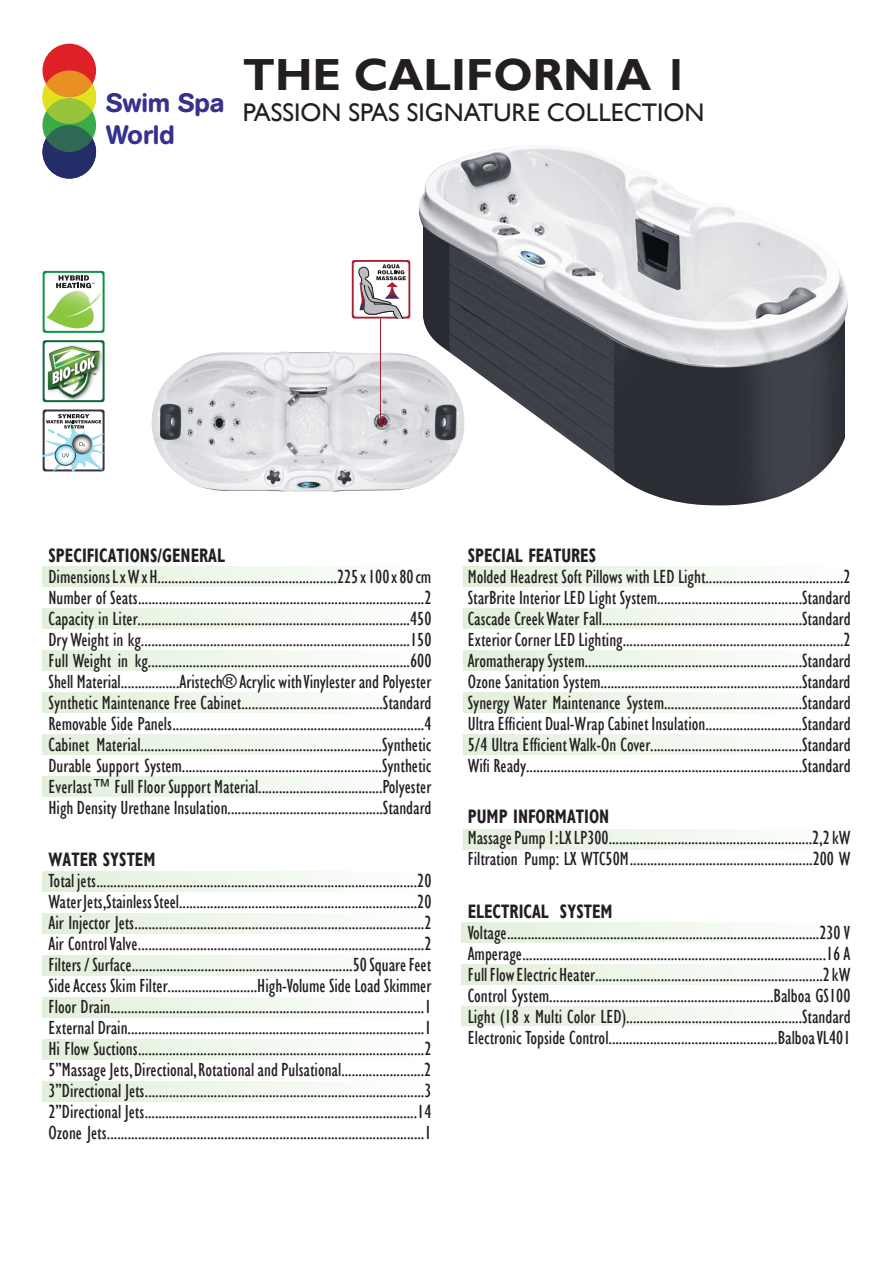
<style>
.page{position:relative;width:893px;height:1263px;background:#fff}
.page>*{position:absolute;margin:0;border:0;box-sizing:border-box;transform-origin:0 0}
.t1{font:700 45px "Gill Sans";color:#231f20}
.t2{font:500 26.4px/31.7px "AG Book Rounded";color:#35318f}
.t3{font:25.5px "Gill Sans";color:#231f20}
.t4{font:condensed 19.5px/21px "Gill Sans";color:#231f20}
.t5{font:700 condensed 19.5px "Gill Sans";color:#231f20;scale:.85 1}
</style>
<div class="page">
<svg style="left:43px;top:44px;width:53px;height:135px;background:#a57e53"></svg>
<div style="left:46px;top:125px;width:46px;height:27px;background:#2f6853;border-radius:50%"></div>
<div style="left:43px;top:609px;width:387px;height:19px;background:linear-gradient(to right,#e2f0db,#fefffe)"></div>
<div style="left:43px;top:913px;width:387px;height:20px;background:linear-gradient(to right,#e2f0db,#fefffe)"></div>
<div style="left:43px;top:693px;width:387px;height:19px;background:linear-gradient(to right,#e2f0db,#fefffe)"></div>
<div style="left:43px;top:997px;width:387px;height:20px;background:linear-gradient(to right,#e2f0db,#fefffe)"></div>
<div style="left:43px;top:776px;width:387px;height:20px;background:linear-gradient(to right,#e2f0db,#fefffe)"></div>
<div style="left:43px;top:1081px;width:387px;height:20px;background:linear-gradient(to right,#e2f0db,#fefffe)"></div>
<div style="left:43px;top:567px;width:387px;height:20px;background:linear-gradient(to right,#e2f0db,#fefffe)"></div>
<div style="left:43px;top:871px;width:387px;height:20px;background:linear-gradient(to right,#e2f0db,#fefffe)"></div>
<div style="left:43px;top:651px;width:387px;height:19px;background:linear-gradient(to right,#e2f0db,#fefffe)"></div>
<div style="left:43px;top:955px;width:387px;height:20px;background:linear-gradient(to right,#e2f0db,#fefffe)"></div>
<div style="left:43px;top:734px;width:387px;height:20px;background:linear-gradient(to right,#e2f0db,#fefffe)"></div>
<div style="left:43px;top:1039px;width:387px;height:20px;background:linear-gradient(to right,#e2f0db,#fefffe)"></div>
<div style="left:463px;top:609px;width:387px;height:19px;background:linear-gradient(to right,#e2f0db,#fefffe)"></div>
<div style="left:461px;top:964px;width:388px;height:20px;background:linear-gradient(to right,#e2f0db,#fefffe)"></div>
<div style="left:463px;top:693px;width:387px;height:19px;background:linear-gradient(to right,#e2f0db,#fefffe)"></div>
<div style="left:463px;top:567px;width:387px;height:20px;background:linear-gradient(to right,#e2f0db,#fefffe)"></div>
<div style="left:463px;top:829px;width:387px;height:20px;background:linear-gradient(to right,#e2f0db,#fefffe)"></div>
<div style="left:461px;top:922px;width:388px;height:20px;background:linear-gradient(to right,#e2f0db,#fefffe)"></div>
<div style="left:463px;top:651px;width:387px;height:19px;background:linear-gradient(to right,#e2f0db,#fefffe)"></div>
<div style="left:461px;top:1006px;width:388px;height:20px;background:linear-gradient(to right,#e2f0db,#fefffe)"></div>
<div style="left:463px;top:734px;width:387px;height:20px;background:linear-gradient(to right,#e2f0db,#fefffe)"></div>
<img style="left:418px;top:147px;width:430px;height:359px">
<img style="left:151px;top:351px;width:316px;height:142px">
<div style="left:43px;top:271px;width:62px;height:62px;background:linear-gradient(to right,#149649,#0a9242);border-radius:3px"></div>
<div style="left:45px;top:273px;width:58px;height:58px;background:#fff;border-radius:3px"></div>
<svg style="left:46px;top:275px;width:57px;height:54px"></svg>
<div style="left:43px;top:340px;width:62px;height:62px;background:#0c6638;border-radius:3px"></div>
<img style="left:44px;top:342px;width:61px;height:60px">
<div style="left:43px;top:409px;width:62px;height:62px;background:#363539;border-radius:3px"></div>
<div style="left:45px;top:411px;width:58px;height:58px;background:#fff;border-radius:3px"></div>
<svg style="left:43px;top:414px;width:62px;height:57px"></svg>
<svg style="left:352px;top:260px;width:58px;height:59px"></svg>
<div style="left:354px;top:262px;width:54px;height:55px;background:#fff;border-radius:2px"></div>
<svg style="left:357px;top:264px;width:53px;height:55px"></svg>
<hr style="left:380px;top:319px;width:1px;height:101px;background:#ab2032">
<h2 class="t2" style="left:106px;top:88px;width:120px">Swim Spa<br>World</h2>
<p class="t1" style="left:243px;top:48px;width:447px">THE CALIFORNIA 1</p>
<p class="t3" style="left:243px;top:98px;width:463px">PASSION SPAS SIGNATURE COLLECTION</p>
<p class="t5" style="left:49px;top:543px;width:209px">SPECIFICATIONS/GENERAL</p>
<p class="t4" style="left:49px;top:566px;width:384px">Dimensions L x W x H....................................................225 x 100 x 80 cm</p>
<p class="t4" style="left:49px;top:587px;width:384px">Number of Seats...................................................................................2</p>
<p class="t4" style="left:49px;top:608px;width:384px">Capacity in Liter...............................................................................450</p>
<p class="t4" style="left:49px;top:629px;width:384px">Dry Weight in kg..............................................................................150</p>
<p class="t4" style="left:49px;top:650px;width:384px">Full Weight in kg............................................................................600</p>
<p class="t4" style="left:49px;top:671px;width:384px">Shell Material.................Aristech® Acrylic with Vinylester and Polyester</p>
<p class="t4" style="left:49px;top:692px;width:384px">Synthetic Maintenance Free Cabinet.........................................Standard</p>
<p class="t4" style="left:49px;top:713px;width:384px">Removable Side Panels.........................................................................4</p>
<p class="t4" style="left:49px;top:734px;width:384px">Cabinet Material......................................................................Synthetic</p>
<p class="t4" style="left:49px;top:755px;width:384px">Durable Support System..........................................................Synthetic</p>
<p class="t4" style="left:49px;top:776px;width:384px">Everlast™ Full Floor Support Material....................................Polyester</p>
<p class="t4" style="left:49px;top:797px;width:384px">High Density Urethane Insulation.............................................Standard</p>
<p class="t5" style="left:49px;top:848px;width:127px">WATER SYSTEM</p>
<p class="t4" style="left:49px;top:870px;width:384px">Total jets.............................................................................................20</p>
<p class="t4" style="left:49px;top:891px;width:384px">Water Jets,Stainless Steel.....................................................................20</p>
<p class="t4" style="left:49px;top:912px;width:384px">Air Injector Jets....................................................................................2</p>
<p class="t4" style="left:49px;top:933px;width:384px">Air Control Valve...................................................................................2</p>
<p class="t4" style="left:49px;top:954px;width:384px">Filters / Surface................................................................50 Square Feet</p>
<p class="t4" style="left:49px;top:975px;width:384px">Side Access Skim Filter..........................High-Volume Side Load Skimmer</p>
<p class="t4" style="left:49px;top:996px;width:384px">Floor Drain...........................................................................................1</p>
<p class="t4" style="left:49px;top:1017px;width:384px">External Drain......................................................................................1</p>
<p class="t4" style="left:49px;top:1038px;width:384px">Hi Flow Suctions...................................................................................2</p>
<p class="t4" style="left:49px;top:1059px;width:384px">5”Massage Jets, Directional, Rotational and Pulsational........................2</p>
<p class="t4" style="left:49px;top:1080px;width:384px">3”Directional Jets.................................................................................3</p>
<p class="t4" style="left:49px;top:1101px;width:384px">2”Directional Jets...............................................................................14</p>
<p class="t4" style="left:49px;top:1122px;width:384px">Ozone Jets............................................................................................1</p>
<p class="t5" style="left:468px;top:543px;width:153px">SPECIAL FEATURES</p>
<p class="t4" style="left:468px;top:566px;width:384px">Molded Headrest Soft Pillows with LED Light........................................2</p>
<p class="t4" style="left:468px;top:587px;width:384px">StarBrite Interior LED Light System..........................................Standard</p>
<p class="t4" style="left:468px;top:608px;width:384px">Cascade Creek Water Fall..........................................................Standard</p>
<p class="t4" style="left:468px;top:629px;width:384px">Exterior Corner LED Lighting................................................................2<br>Aromatherapy System...............................................................Standard</p>
<p class="t4" style="left:468px;top:671px;width:384px">Ozone Sanitation System...........................................................Standard</p>
<p class="t4" style="left:468px;top:692px;width:384px">Synergy Water Maintenance System........................................Standard</p>
<p class="t4" style="left:468px;top:713px;width:384px">Ultra Efficient Dual-Wrap Cabinet Insulation............................Standard</p>
<p class="t4" style="left:468px;top:734px;width:384px">5/4 Ultra Efficient Walk-On Cover............................................Standard</p>
<p class="t4" style="left:468px;top:755px;width:384px">Wifi Ready................................................................................Standard</p>
<p class="t5" style="left:468px;top:805px;width:168px">PUMP INFORMATION</p>
<p class="t4" style="left:468px;top:827px;width:384px">Massage Pump 1:LX LP300...........................................................2,2 kW</p>
<p class="t4" style="left:468px;top:848px;width:384px">Filtration Pump: LX WTC50M.....................................................200 W</p>
<p class="t5" style="left:468px;top:899px;width:172px">ELECTRICAL SYSTEM</p>
<p class="t4" style="left:468px;top:922px;width:384px">Voltage...........................................................................................230 V</p>
<p class="t4" style="left:468px;top:943px;width:384px">Amperage........................................................................................16 A</p>
<p class="t4" style="left:468px;top:964px;width:384px">Full Flow Electric Heater..................................................................2 kW</p>
<p class="t4" style="left:468px;top:985px;width:384px">Control System.................................................................Balboa GS100</p>
<p class="t4" style="left:468px;top:1006px;width:384px">Light (18 x Multi Color LED)...................................................Standard</p>
<p class="t4" style="left:468px;top:1027px;width:384px">Electronic Topside Control.................................................Balboa VL401</p>
</div>
